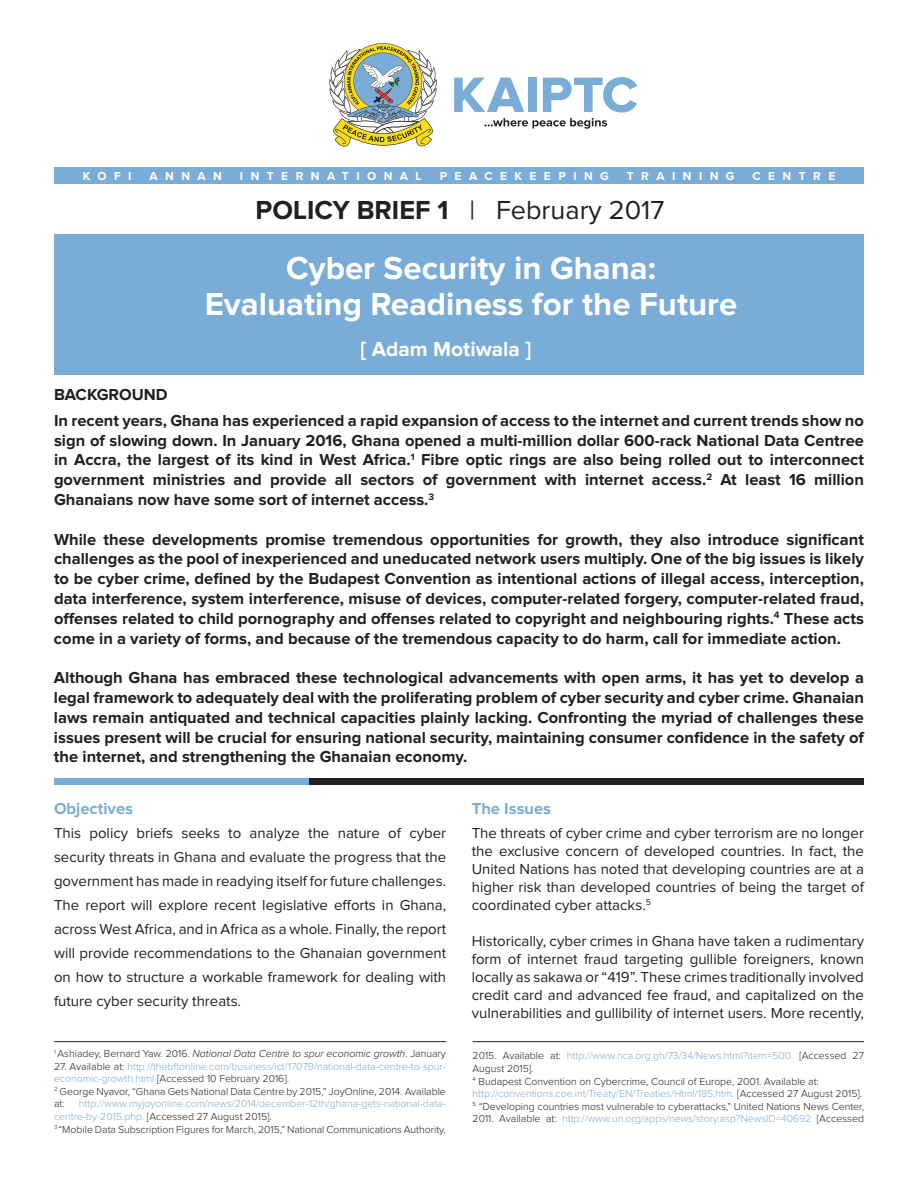
<style>
.page{position:relative;width:918px;height:1188px;background:#fff}
.page>*{position:absolute;margin:0;border:0;box-sizing:border-box;transform-origin:0 0}
.t1{font:700 33px "Proxima Nova";color:#fff}
.t2{font:27px "Proxima Nova";color:#231f20}
.t3{font:700 21px "Proxima Nova";color:#fff}
.t4{font:700 16.5px/19.8px "Proxima Nova";color:#231f20;text-align:justify}
.t5{font:700 16.5px "Proxima Nova";color:#7aacd4}
.t6{font:15px/18px "Proxima Nova";color:#231f20;text-align:justify}
.t7{font:700 12px "Proxima Nova";letter-spacing:.62em;color:#fff}
.t8{font:300 10.5px/12.6px "Proxima Nova";color:#7aacd4}
.t9{font:300 10.5px/12.6px "Proxima Nova";color:#231f20}
.t10{font:italic 300 10.5px "Proxima Nova";color:#231f20}
.s1{font-weight:700}
.s2{font-style:normal}
.s3{color:#231f20}
.s4{color:#7aacd4}
</style>
<div class="page">
<div style="left:54px;top:234px;width:810px;height:141px;background:#79acd7"></div>
<div style="left:136px;top:778px;width:728px;height:7px;background:#231f20"></div>
<div style="left:54px;top:778px;width:255px;height:7px;background:#79acd7"></div>
<hr style="left:54px;top:1041px;width:392px;height:1px;background:#231f20">
<hr style="left:473px;top:1041px;width:391px;height:1px;background:#231f20">
<svg style="left:329px;top:43px;width:108px;height:104px"></svg>
<svg style="left:454px;top:77px;width:183px;height:52px"></svg>
<div style="left:54px;top:167px;width:810px;height:17px;background:#79acd7"></div>
<p class="t7" style="left:83px;top:170px;width:50px">KOFI</p>
<p class="t7" style="left:150px;top:170px;width:74px">ANNAN</p>
<p class="t7" style="left:240px;top:170px;width:183px">INTERNATIONAL</p>
<p class="t7" style="left:440px;top:170px;width:171px">PEACEKEEPING</p>
<p class="t7" style="left:627px;top:170px;width:109px">TRAINING</p>
<p class="t7" style="left:753px;top:170px;width:84px">CENTRE</p>
<p class="t2" style="left:256px;top:198px;width:410px"><span class="s1">POLICY BRIEF 1</span> | February 2017</p>
<p class="t1" style="left:286px;top:253px;width:371px">Cyber Security in Ghana:</p>
<p class="t1" style="left:205px;top:289px;width:534px">Evaluating Readiness for the Future</p>
<p class="t3" style="left:361px;top:339px;width:172px">[ Adam Motiwala ]</p>
<p class="t4" style="left:54px;top:385px;width:115px">BACKGROUND</p>
<p class="t4" style="left:54px;top:411px;width:812px">In recent years, Ghana has experienced a rapid expansion of access to the internet and current trends show no sign of slowing down. In January 2016, Ghana opened a multi-million dollar 600-rack National Data Centree in Accra, the largest of its kind in West Africa.<sup>1</sup> Fibre optic rings are also being rolled out to interconnect government ministries and provide all sectors of government with internet access.<sup>2</sup> At least 16 million Ghanaians now have some sort of internet access.<sup>3</sup></p>
<p class="t4" style="left:54px;top:530px;width:812px">While these developments promise tremendous opportunities for growth, they also introduce significant challenges as the pool of inexperienced and uneducated network users multiply. One of the big issues is likely to be cyber crime, defined by the Budapest Convention as intentional actions of illegal access, interception, data interference, system interference, misuse of devices, computer-related forgery, computer-related fraud, offenses related to child pornography and offenses related to copyright and neighbouring rights.<sup>4</sup> These acts come in a variety of forms, and because of the tremendous capacity to do harm, call for immediate action.</p>
<p class="t4" style="left:54px;top:669px;width:812px">Although Ghana has embraced these technological advancements with open arms, it has yet to develop a legal framework to adequately deal with the proliferating problem of cyber security and cyber crime. Ghanaian laws remain antiquated and technical capacities plainly lacking. Confronting the myriad of challenges these issues present will be crucial for ensuring national security, maintaining consumer confidence in the safety of the internet, and strengthening the Ghanaian economy.</p>
<p class="t5" style="left:54px;top:801px;width:81px">Objectives</p>
<p class="t6" style="left:54px;top:822px;width:394px;line-height:24px">This policy briefs seeks to analyze the nature of cyber security threats in Ghana and evaluate the progress that the government has made in readying itself for future challenges.<br>The report will explore recent legislative efforts in Ghana, across West Africa, and in Africa as a whole. Finally, the report will provide recommendations to the Ghanaian government on how to structure a workable framework for dealing with future cyber security threats.</p>
<p class="t5" style="left:472px;top:801px;width:81px">The Issues</p>
<p class="t6" style="left:472px;top:825px;width:394px">The threats of cyber crime and cyber terrorism are no longer the exclusive concern of developed countries. In fact, the United Nations has noted that developing countries are at a higher risk than developed countries of being the target of coordinated cyber attacks.<sup>5</sup></p>
<p class="t6" style="left:472px;top:933px;width:394px">Historically, cyber crimes in Ghana have taken a rudimentary form of internet fraud targeting gullible foreigners, known locally as sakawa or “419”. These crimes traditionally involved credit card and advanced fee fraud, and capitalized on the vulnerabilities and gullibility of internet users. More recently,</p>
<p class="t10" style="left:54px;top:1049px;width:393px"><sup>1</sup> <span class="s2">Ashiadey, Bernard Yaw. 2016.</span> National Data Centre to spur economic growth<span class="s2">. January</span></p>
<p class="t8" style="left:54px;top:1060px;width:393px"><span class="s3">27. Available at:</span> http://thebftonline.com/business/ict/17079/national-data-centre-to-spur&shy;economic-growth.html <span class="s3">[Accessed 10 February 2016].</span></p>
<p class="t9" style="left:54px;top:1086px;width:393px"><sup>2</sup> George Nyavor, “Ghana Gets National Data Centre by 2015,” JoyOnline, 2014. Available at:</p>
<p class="t8" style="left:54px;top:1098px;width:393px;text-indent:25px">http://www.myjoyonline.com/news/2014/december-12th/ghana-gets-national-data&shy;centre-by-2015.php. <span class="s3">[Accessed 27 August 2015].</span></p>
<p class="t9" style="left:54px;top:1123px;width:393px"><sup>3</sup> “Mobile Data Subscription Figures for March, 2015,” National Communications Authority,</p>
<p class="t8" style="left:473px;top:1050px;width:393px"><span class="s3">2015. Available at:</span> http://www.nca.org.gh/73/34/News.html?item=500. <span class="s3">[Accessed 27<br>August 2015].</span></p>
<p class="t9" style="left:473px;top:1075px;width:348px"><sup>4</sup> Budapest Convention on Cybercrime, Council of Europe, 2001. Available at:</p>
<p class="t8" style="left:473px;top:1088px;width:391px">http://conventions.coe.int/Treaty/EN/Treaties/Html/185.htm. <span class="s3">[Accessed 27 August 2015].</span></p>
<p class="t9" style="left:473px;top:1101px;width:393px"><sup>5</sup> “Developing countries most vulnerable to cyberattacks,” United Nations News Center,<br>2011. Available at: <span class="s4">http://www.un.org/apps/news/story.asp?NewsID=40692</span> [Accessed</p>
</div>
